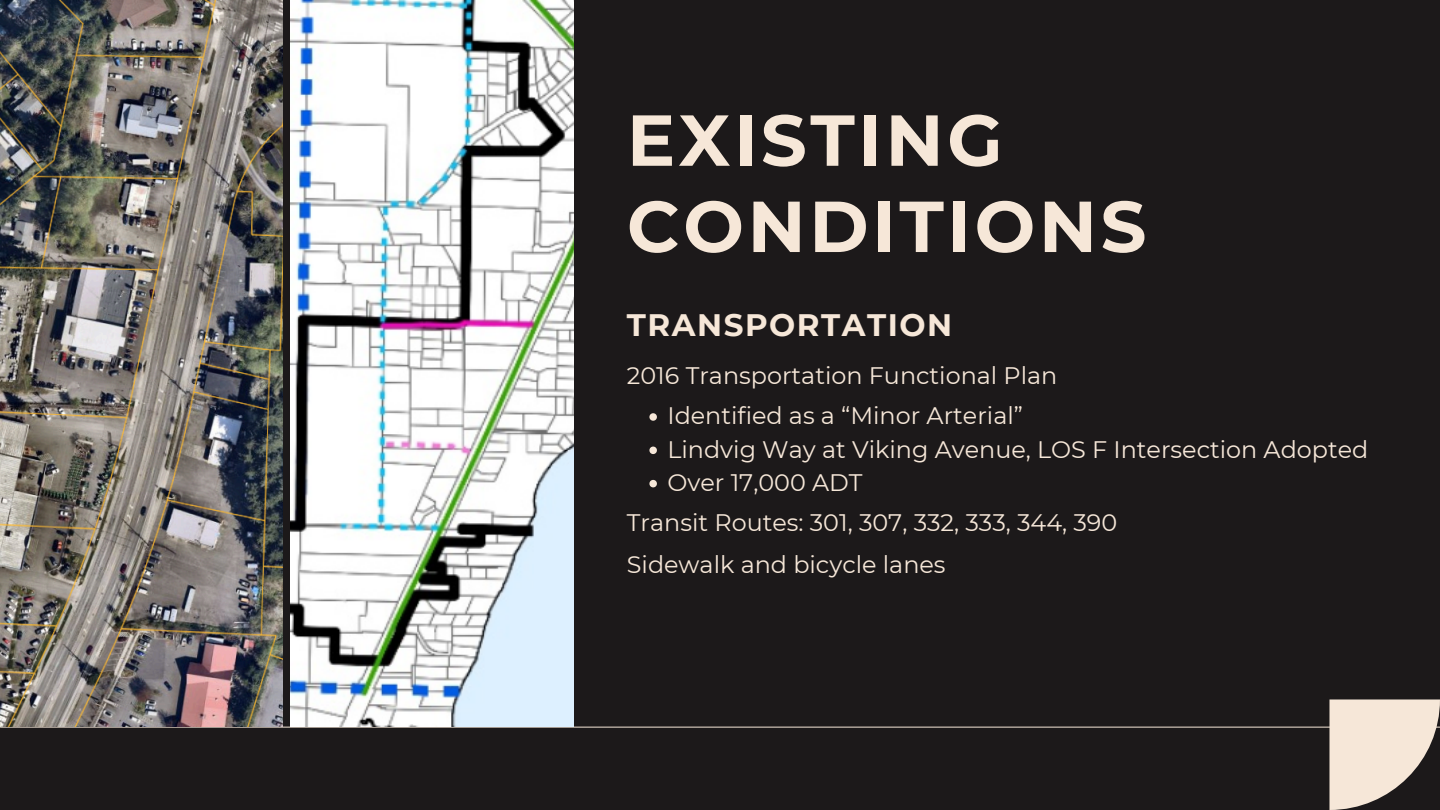
<style>
.page{position:relative;width:1440px;height:810px;background:#1c191a}
.page>*{position:absolute;margin:0;border:0;box-sizing:border-box;transform-origin:0 0}
.t1{font:700 72px/86.2px "Montserrat";letter-spacing:.05em;color:#f6e7d8}
.t2{font:700 31px "Montserrat";letter-spacing:.05em;color:#f6e7d8}
.t3{font:23.9px "Montserrat";color:#f6e7d8}
</style>
<div class="page">
<svg style="left:1330px;top:700px;width:110px;height:110px"></svg>
<hr style="left:0;top:727px;width:1440px;height:1px;background:#f6e7d8">
<img style="left:0;top:0;width:283px;height:727px">
<img style="left:291px;top:0;width:282px;height:727px">
<svg style="left:649px;top:413px;width:8px;height:8px"></svg>
<svg style="left:649px;top:447px;width:8px;height:7px"></svg>
<svg style="left:649px;top:480px;width:8px;height:7px"></svg>
<p class="t1" style="left:627px;top:97px;width:521px">EXISTING<br>CONDITIONS</p>
<h1 class="t2" style="left:627px;top:306px;width:327px">TRANSPORTATION</h1>
<h2 class="t3" style="left:627px;top:361px;width:432px">2016 Transportation Functional Plan</h2>
<p class="t3" style="left:668px;top:401px;width:357px">Identified as a “Minor Arterial”</p>
<p class="t3" style="left:668px;top:435px;width:702px">Lindvig Way at Viking Avenue, LOS F Intersection Adopted</p>
<p class="t3" style="left:668px;top:468px;width:197px">Over 17,000 ADT</p>
<p class="t3" style="left:627px;top:508px;width:492px">Transit Routes: 301, 307, 332, 333, 344, 390</p>
<p class="t3" style="left:627px;top:550px;width:320px">Sidewalk and bicycle lanes</p>
</div>
